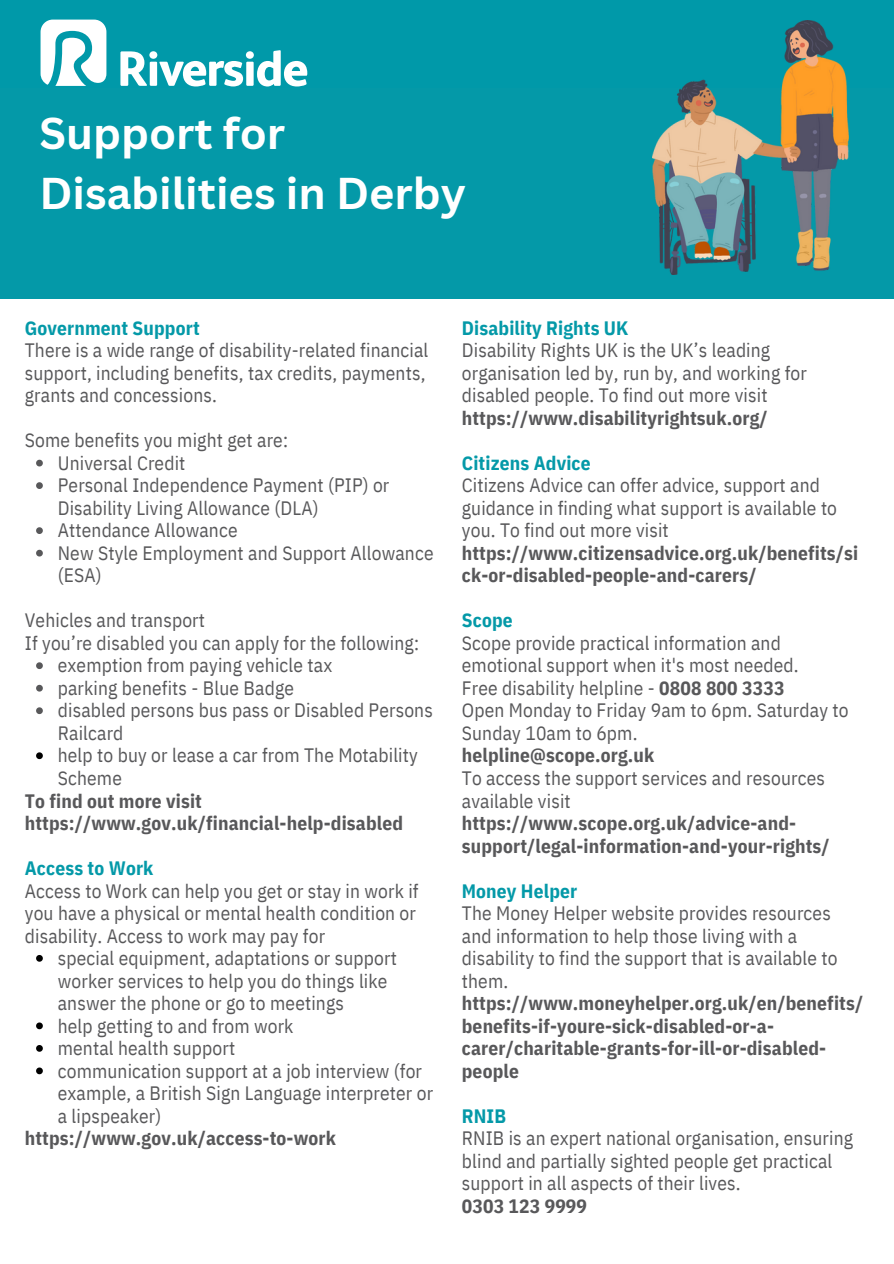
<style>
.page{position:relative;width:894px;height:1264px;background:#fff}
.page>*{position:absolute;margin:0;border:0;box-sizing:border-box;transform-origin:0 0}
.t1{font:700 43.35px/59.7px "Canva Sans";color:#fff}
.t2{font:19.35px/22.5px "IBM Plex Sans Cond";letter-spacing:.01em;color:#58585a}
.t3{font:700 19.35px/22.5px "IBM Plex Sans Cond";letter-spacing:.01em;color:#58585a}
.t4{font:700 19.35px "IBM Plex Sans Cond";letter-spacing:.01em;color:#0499a8}
.s1{font-weight:700}
</style>
<div class="page">
<div style="left:0;top:0;width:893px;height:139px;background:#0099a9"></div>
<svg style="left:120px;top:50px;width:187px;height:36px"></svg>
<svg style="left:41px;top:20px;width:65px;height:66px"></svg>
<div style="left:0;top:88px;width:893px;height:211px;background:#0499a8"></div>
<img style="left:652px;top:20px;width:196px;height:255px">
<svg style="left:36px;top:459px;width:7px;height:7px"></svg>
<svg style="left:36px;top:482px;width:7px;height:7px"></svg>
<svg style="left:36px;top:527px;width:7px;height:7px"></svg>
<svg style="left:36px;top:549px;width:7px;height:7px"></svg>
<svg style="left:36px;top:662px;width:7px;height:7px"></svg>
<svg style="left:36px;top:684px;width:7px;height:7px"></svg>
<svg style="left:36px;top:707px;width:7px;height:7px"></svg>
<svg style="left:36px;top:752px;width:7px;height:7px"></svg>
<svg style="left:36px;top:955px;width:7px;height:6px"></svg>
<svg style="left:36px;top:1022px;width:7px;height:7px"></svg>
<svg style="left:36px;top:1045px;width:7px;height:6px"></svg>
<svg style="left:36px;top:1067px;width:7px;height:7px"></svg>
<p class="t1" style="left:39px;top:102px;width:428px">Support for<br>Disabilities in Derby</p>
<h1 class="t4" style="left:25px;top:315px;width:176px">Government Support</h1>
<p class="t2" style="left:25px;top:339px;width:405px">There is a wide range of disability-related financial support, including benefits, tax credits, payments, grants and concessions.</p>
<p class="t2" style="left:25px;top:429px;width:264px">Some benefits you might get are:</p>
<p class="t2" style="left:58px;top:451px;width:129px">Universal Credit</p>
<p class="t2" style="left:58px;top:474px;width:333px">Personal Independence Payment (PIP) or<br>Disability Living Allowance (DLA)</p>
<p class="t2" style="left:58px;top:519px;width:181px">Attendance Allowance</p>
<p class="t2" style="left:58px;top:541px;width:377px">New Style Employment and Support Allowance (ESA)</p>
<p class="t2" style="left:25px;top:609px;width:182px">Vehicles and transport</p>
<p class="t2" style="left:25px;top:631px;width:395px">If you’re disabled you can apply for the following:</p>
<p class="t2" style="left:58px;top:654px;width:276px">exemption from paying vehicle tax</p>
<p class="t2" style="left:58px;top:676px;width:238px">parking benefits - Blue Badge</p>
<p class="t2" style="left:58px;top:699px;width:376px">disabled persons bus pass or Disabled Persons<br>Railcard</p>
<p class="t2" style="left:58px;top:744px;width:361px">help to buy or lease a car from The Motability<br>Scheme</p>
<p class="t3" style="left:25px;top:789px;width:379px">To find out more visit https://www.gov.uk/financial-help-disabled</p>
<h2 class="t4" style="left:25px;top:855px;width:130px">Access to Work</h2>
<p class="t2" style="left:25px;top:879px;width:395px">Access to Work can help you get or stay in work if you have a physical or mental health condition or disability. Access to work may pay for</p>
<p class="t2" style="left:58px;top:946px;width:340px">special equipment, adaptations or support worker services to help you do things like answer the phone or go to meetings</p>
<p class="t2" style="left:58px;top:1014px;width:237px">help getting to and from work</p>
<p class="t2" style="left:58px;top:1036px;width:179px">mental health support</p>
<p class="t2" style="left:58px;top:1059px;width:377px">communication support at a job interview (for example, a British Sign Language interpreter or a lipspeaker)</p>
<p class="t3" style="left:25px;top:1126px;width:312px">https://www.gov.uk/access-to-work</p>
<h2 class="t4" style="left:461px;top:315px;width:168px">Disability Rights UK</h2>
<p class="t2" style="left:461px;top:339px;width:346px">Disability Rights UK is the UK’s leading organisation led by, run by, and working for disabled people. To find out more visit <span class="s1">https://www.disabilityrightsuk.org/</span></p>
<p class="t4" style="left:461px;top:450px;width:130px">Citizens Advice</p>
<p class="t2" style="left:461px;top:474px;width:398px">Citizens Advice can offer advice, support and guidance in finding what support is available to you. To find out more visit <span class="s1">https://www.citizensadvice.org.uk/benefits/si ck-or-disabled-people-and-carers/</span></p>
<p class="t4" style="left:461px;top:607px;width:52px">Scope</p>
<p class="t2" style="left:461px;top:631px;width:338px">Scope provide practical information and emotional support when it's most needed.</p>
<p class="t2" style="left:461px;top:676px;width:324px">Free disability helpline - <span class="s1">0808 800 3333</span></p>
<p class="t2" style="left:461px;top:699px;width:388px">Open Monday to Friday 9am to 6pm. Saturday to<br>Sunday 10am to 6pm.</p>
<p class="t3" style="left:461px;top:744px;width:194px">helpline@scope.org.uk</p>
<p class="t2" style="left:461px;top:766px;width:364px">To access the support services and resources available visit</p>
<p class="t3" style="left:461px;top:811px;width:369px">https://www.scope.org.uk/advice-and&shy;support/legal-information-and-your-rights/</p>
<p class="t4" style="left:461px;top:877px;width:117px">Money Helper</p>
<p class="t2" style="left:461px;top:901px;width:377px">The Money Helper website provides resources and information to help those living with a disability to find the support that is available to them.</p>
<p class="t3" style="left:461px;top:991px;width:403px">https://www.moneyhelper.org.uk/en/benefits/ benefits-if-youre-sick-disabled-or-a&shy;carer/charitable-grants-for-ill-or-disabled&shy;people</p>
<p class="t4" style="left:461px;top:1102px;width:46px">RNIB</p>
<p class="t2" style="left:461px;top:1126px;width:392px">RNIB is an expert national organisation, ensuring blind and partially sighted people get practical support in all aspects of their lives.</p>
<p class="t3" style="left:461px;top:1194px;width:127px">0303 123 9999</p>
</div>
